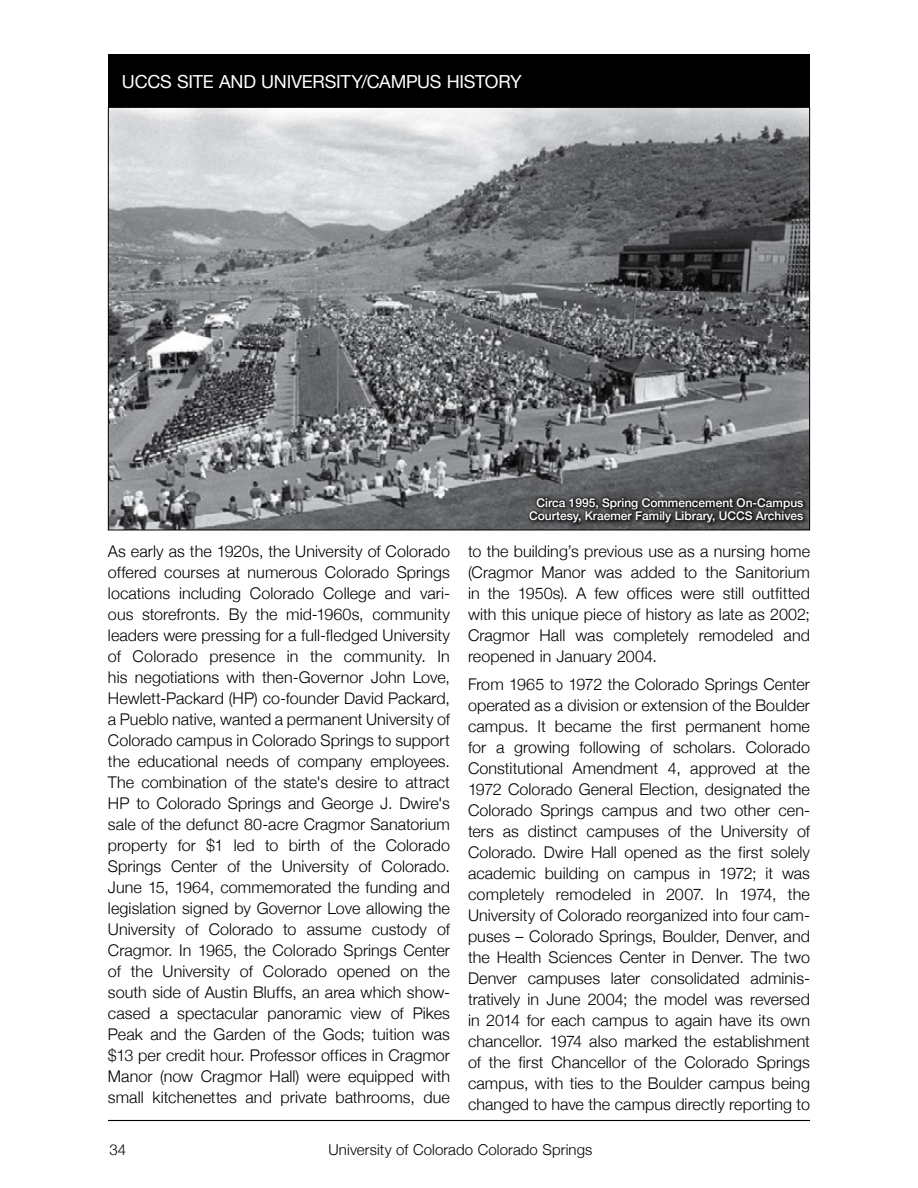
<style>
.page{position:relative;width:918px;height:1188px;background:#fff}
.page>*{position:absolute;margin:0;border:0;box-sizing:border-box;transform-origin:0 0}
.t1{font:18px "Helvetica Neue";letter-spacing:-.015em;color:#fff}
.t2{font:300 16.2px/21px "Helvetica Neue";letter-spacing:.005em;color:#000;text-align:justify}
.t3{font:300 15px "Helvetica Neue";letter-spacing:.01em;color:#000}
.t4{font:500 12px/13.5px "Helvetica Neue";color:#fff;text-align:right}
</style>
<div class="page">
<hr style="left:108px;top:1120px;width:702px;height:1px;background:#000">
<div style="left:108px;top:54px;width:702px;height:54px;background:#000"></div>
<img style="left:110px;top:109px;width:698px;height:419px">
<div style="left:526px;top:495px;width:282px;height:33px;background:#000;opacity:.75"></div>
<p class="t1" style="left:122px;top:68px;width:401px">UCCS SITE AND UNIVERSITY/CAMPUS HISTORY</p>
<p class="t4" style="left:529px;top:495px;width:276px">Circa 1995, Spring Commencement On-Campus<br>Courtesy, Kraemer Family Library, UCCS Archives</p>
<p class="t2" style="left:108px;top:540px;width:344px;text-align:left">As early as the 1920s, the University of Colorado offered courses at numerous Colorado Springs locations including Colorado College and vari&shy;ous storefronts. By the mid-1960s, community leaders were pressing for a full-fledged University of Colorado presence in the community. In his negotiations with then-Governor John Love, Hewlett-Packard (HP) co-founder David Packard, a Pueblo native, wanted a permanent University of Colorado campus in Colorado Springs to support the educational needs of company employees.<br>The combination of the state's desire to attract HP to Colorado Springs and George J. Dwire's sale of the defunct 80-acre Cragmor Sanatorium property for $1 led to birth of the Colorado Springs Center of the University of Colorado.<br>June 15, 1964, commemorated the funding and legislation signed by Governor Love allowing the University of Colorado to assume custody of Cragmor. In 1965, the Colorado Springs Center of the University of Colorado opened on the south side of Austin Bluffs, an area which show&shy;cased a spectacular panoramic view of Pikes Peak and the Garden of the Gods; tuition was $13 per credit hour. Professor offices in Cragmor Manor (now Cragmor Hall) were equipped with small kitchenettes and private bathrooms, due</p>
<p class="t2" style="left:468px;top:540px;width:344px">to the building’s previous use as a nursing home (Cragmor Manor was added to the Sanitorium in the 1950s). A few offices were still outfitted with this unique piece of history as late as 2002; Cragmor Hall was completely remodeled and reopened in January 2004.</p>
<p class="t2" style="left:468px;top:673px;width:344px">From 1965 to 1972 the Colorado Springs Center operated as a division or extension of the Boulder campus. It became the first permanent home for a growing following of scholars. Colorado Constitutional Amendment 4, approved at the 1972 Colorado General Election, designated the Colorado Springs campus and two other cen&shy;ters as distinct campuses of the University of Colorado. Dwire Hall opened as the first solely academic building on campus in 1972; it was completely remodeled in 2007. In 1974, the University of Colorado reorganized into four cam&shy;puses – Colorado Springs, Boulder, Denver, and the Health Sciences Center in Denver. The two Denver campuses later consolidated adminis&shy;tratively in June 2004; the model was reversed in 2014 for each campus to again have its own chancellor. 1974 also marked the establishment of the first Chancellor of the Colorado Springs campus, with ties to the Boulder campus being changed to have the campus directly reporting to</p>
<p class="t3" style="left:109px;top:1137px;width:18px">34</p>
<p class="t3" style="left:329px;top:1137px;width:265px">University of Colorado Colorado Springs</p>
</div>
